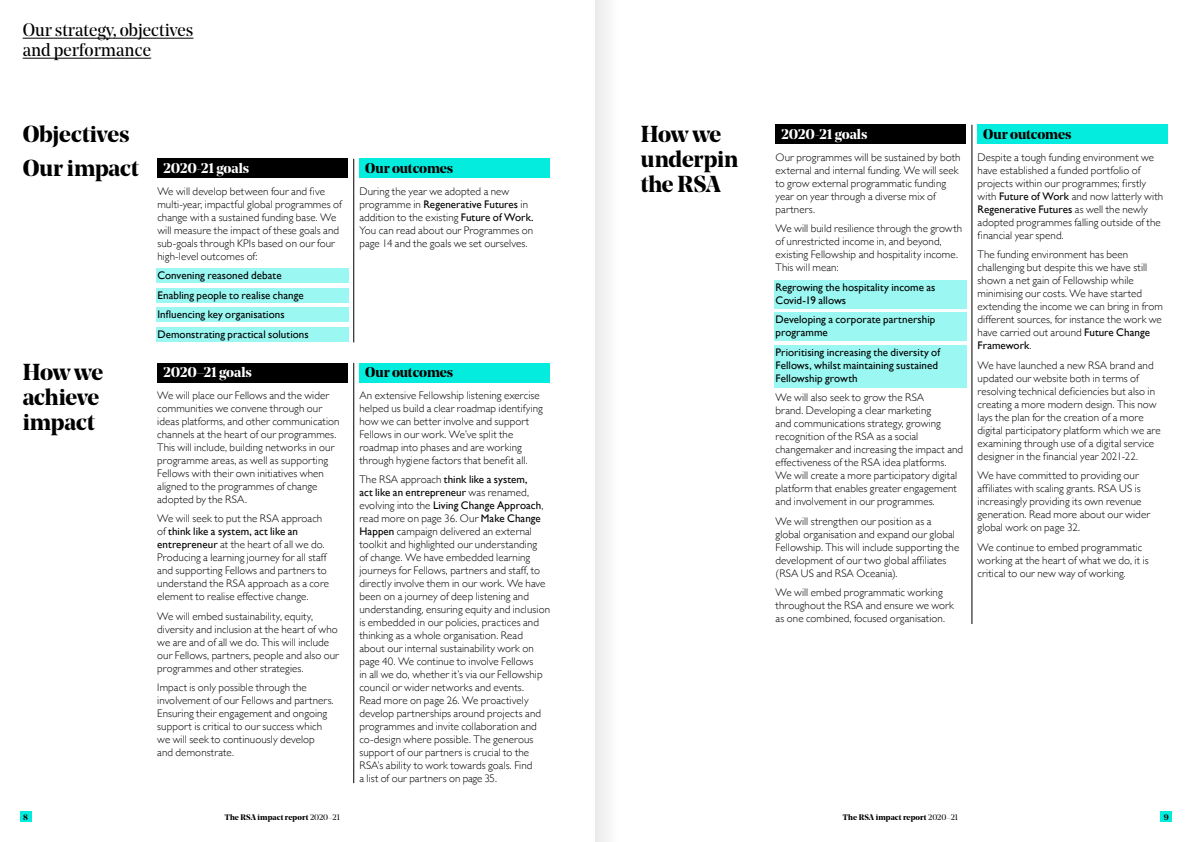
<style>
.page{position:relative;width:1191px;height:842px;background:#fff}
.page>*{position:absolute;margin:0;border:0;box-sizing:border-box;transform-origin:0 0}
.t1{font:700 23px/25px "Noe Display";letter-spacing:-.01em;color:#000}
.t2{font:18px/20px "Noe Display";color:#000}
.t3{font:700 14px "Noe Display";letter-spacing:-.015em;color:#fff}
.t4{font:700 14px "Noe Display";letter-spacing:-.005em;color:#000}
.t5{font:300 11px/13px "Gill Sans";letter-spacing:.005em;color:#000}
.t6{font:11px/13px "Gill Sans";letter-spacing:.005em;color:#000}
.t7{font:700 8px "Noe Display";letter-spacing:.01em;color:#000}
.s1{font-weight:400}
</style>
<div class="page">
<div style="left:1160px;top:811px;width:12px;height:11px;background:#03ecdd"></div>
<hr style="left:23px;top:38px;width:170px;height:1px;background:#000">
<hr style="left:23px;top:58px;width:128px;height:1px;background:#000">
<div style="left:20px;top:811px;width:11px;height:11px;background:#03ecdd"></div>
<div style="left:774px;top:280px;width:192px;height:29px;background:#9af7f1"></div>
<div style="left:774px;top:313px;width:192px;height:28px;background:#9af7f1"></div>
<div style="left:774px;top:345px;width:192px;height:43px;background:#9af7f1"></div>
<div style="left:977px;top:125px;width:191px;height:19px;background:#03ecdd"></div>
<div style="left:775px;top:125px;width:191px;height:19px;background:#000"></div>
<hr style="left:971px;top:125px;width:1px;height:499px;background:#000">
<div style="left:156px;top:268px;width:192px;height:15px;background:#9af7f1"></div>
<div style="left:156px;top:288px;width:192px;height:15px;background:#9af7f1"></div>
<div style="left:156px;top:307px;width:192px;height:15px;background:#9af7f1"></div>
<div style="left:156px;top:327px;width:192px;height:15px;background:#9af7f1"></div>
<div style="left:359px;top:159px;width:191px;height:19px;background:#03ecdd"></div>
<div style="left:157px;top:159px;width:191px;height:19px;background:#000"></div>
<hr style="left:353px;top:159px;width:1px;height:183px;background:#000">
<div style="left:359px;top:363px;width:191px;height:19px;background:#03ecdd"></div>
<div style="left:157px;top:363px;width:191px;height:19px;background:#000"></div>
<hr style="left:353px;top:363px;width:1px;height:420px;background:#000">
<div style="left:595px;top:0;width:44px;height:842px;background:linear-gradient(to right,#efefee,#fff)"></div>
<h2 class="t2" style="left:23px;top:20px;width:172px">Our strategy, objectives and performance</h2>
<h1 class="t1" style="left:23px;top:121px;width:109px">Objectives</h1>
<h1 class="t1" style="left:23px;top:155px;width:118px">Our impact</h1>
<p class="t3" style="left:163px;top:159px;width:88px">2020-21 goals</p>
<p class="t4" style="left:365px;top:159px;width:90px">Our outcomes</p>
<p class="t5" style="left:157px;top:184px;width:186px">We will develop between four and five multi-year, impactful global programmes of change with a sustained funding base. We will measure the impact of these goals and sub-goals through KPIs based on our four high-level outcomes of:</p>
<p class="t6" style="left:157px;top:266px;width:153px;line-height:19.5px">Convening reasoned debate<br>Enabling people to realise change<br>Influencing key organisations<br>Demonstrating practical solutions</p>
<p class="t5" style="left:359px;top:184px;width:176px">During the year we adopted a new programme in <span class="s1">Regenerative Futures</span> in addition to the existing <span class="s1">Future of Work.<br></span>You can read about our Programmes on page 14 and the goals we set ourselves.</p>
<h1 class="t1" style="left:23px;top:359px;width:82px">How we achieve impact</h1>
<p class="t3" style="left:163px;top:363px;width:90px">2020–21 goals</p>
<p class="t4" style="left:365px;top:363px;width:90px">Our outcomes</p>
<p class="t5" style="left:359px;top:388px;width:185px">An extensive Fellowship listening exercise helped us build a clear roadmap identifying how we can better involve and support Fellows in our work. We’ve split the roadmap into phases and are working through hygiene factors that benefit all.</p>
<p class="t5" style="left:359px;top:473px;width:192px">The RSA approach <span class="s1">think like a system,<br>act like an entrepreneur</span> was renamed, evolving into the <span class="s1">Living Change Approach</span>, read more on page 36. Our <span class="s1">Make Change Happen</span> campaign delivered an external toolkit and highlighted our understanding<br>of change. We have embedded learning journeys for Fellows, partners and staff, to directly involve them in our work. We have been on a journey of deep listening and understanding, ensuring equity and inclusion is embedded in our policies, practices and thinking as a whole organisation. Read about our internal sustainability work on page 40. We continue to involve Fellows<br>in all we do, whether it’s via our Fellowship council or wider networks and events.<br>Read more on page 26. We proactively develop partnerships around projects and programmes and invite collaboration and co-design where possible. The generous support of our partners is crucial to the RSA’s ability to work towards goals. Find<br>a list of our partners on page 35.</p>
<p class="t5" style="left:157px;top:388px;width:184px">We will place our Fellows and the wider communities we convene through our ideas platforms, and other communication channels at the heart of our programmes.<br>This will include, building networks in our programme areas, as well as supporting Fellows with their own initiatives when aligned to the programmes of change adopted by the RSA.</p>
<p class="t5" style="left:157px;top:512px;width:173px">We will seek to put the RSA approach of <span class="s1">think like a system, act like an entrepreneur</span> at the heart of all we do.<br>Producing a learning journey for all staff and supporting Fellows and partners to understand the RSA approach as a core element to realise effective change.</p>
<p class="t5" style="left:157px;top:609px;width:183px">We will embed sustainability, equity, diversity and inclusion at the heart of who we are and of all we do. This will include our Fellows, partners, people and also our programmes and other strategies.</p>
<p class="t5" style="left:157px;top:681px;width:178px">Impact is only possible through the involvement of our Fellows and partners.<br>Ensuring their engagement and ongoing support is critical to our success which we will seek to continuously develop<br>and demonstrate.</p>
<p class="t7" style="left:23px;top:812px;width:6px">8</p>
<p class="t7" style="left:225px;top:812px;width:117px">The RSA impact report <span class="s1">2020–21</span></p>
<h1 class="t1" style="left:641px;top:121px;width:99px">How we underpin the RSA</h1>
<p class="t3" style="left:781px;top:125px;width:88px">2020-21 goals</p>
<p class="t4" style="left:983px;top:125px;width:90px">Our outcomes</p>
<p class="t5" style="left:775px;top:150px;width:186px">Our programmes will be sustained by both external and internal funding. We will seek to grow external programmatic funding year on year through a diverse mix of partners.</p>
<p class="t5" style="left:775px;top:222px;width:188px">We will build resilience through the growth of unrestricted income in, and beyond, existing Fellowship and hospitality income.<br>This will mean:</p>
<p class="t6" style="left:775px;top:280px;width:161px">Regrowing the hospitality income as<br>Covid-19 allows</p>
<p class="t6" style="left:775px;top:313px;width:161px">Developing a corporate partnership programme</p>
<p class="t6" style="left:775px;top:345px;width:166px">Prioritising increasing the diversity of<br>Fellows, whilst maintaining sustained<br>Fellowship growth</p>
<p class="t5" style="left:775px;top:391px;width:189px">We will also seek to grow the RSA<br>brand. Developing a clear marketing<br>and communications strategy, growing recognition of the RSA as a social changemaker and increasing the impact and effectiveness of the RSA idea platforms.<br>We will create a more participatory digital platform that enables greater engagement and involvement in our programmes.</p>
<p class="t5" style="left:775px;top:514px;width:185px">We will strengthen our position as a global organisation and expand our global Fellowship. This will include supporting the development of our two global affiliates (RSA US and RSA Oceania).</p>
<p class="t5" style="left:775px;top:586px;width:180px">We will embed programmatic working throughout the RSA and ensure we work as one combined, focused organisation.</p>
<p class="t5" style="left:977px;top:150px;width:187px">Despite a tough funding environment we have established a funded portfolio of projects within our programmes; firstly with <span class="s1">Future of Work</span> and now latterly with <span class="s1">Regenerative Futures</span> as well the newly adopted programmes falling outside of the financial year spend.</p>
<p class="t5" style="left:977px;top:248px;width:187px">The funding environment has been challenging but despite this we have still shown a net gain of Fellowship while minimising our costs. We have started extending the income we can bring in from different sources, for instance the work we have carried out around <span class="s1">Future Change Framework</span>.</p>
<p class="t5" style="left:977px;top:358px;width:185px">We have launched a new RSA brand and updated our website both in terms of resolving technical deficiencies but also in creating a more modern design. This now lays the plan for the creation of a more digital participatory platform which we are examining through use of a digital service designer in the financial year 2021-22.</p>
<p class="t5" style="left:977px;top:469px;width:174px">We have committed to providing our affiliates with scaling grants. RSA US is increasingly providing its own revenue generation. Read more about our wider global work on page 32.</p>
<p class="t5" style="left:977px;top:540px;width:173px">We continue to embed programmatic working at the heart of what we do, it is critical to our new way of working.</p>
<p class="t7" style="left:843px;top:812px;width:117px">The RSA impact report <span class="s1">2020–21</span></p>
<p class="t7" style="left:1163px;top:812px;width:7px">9</p>
</div>
